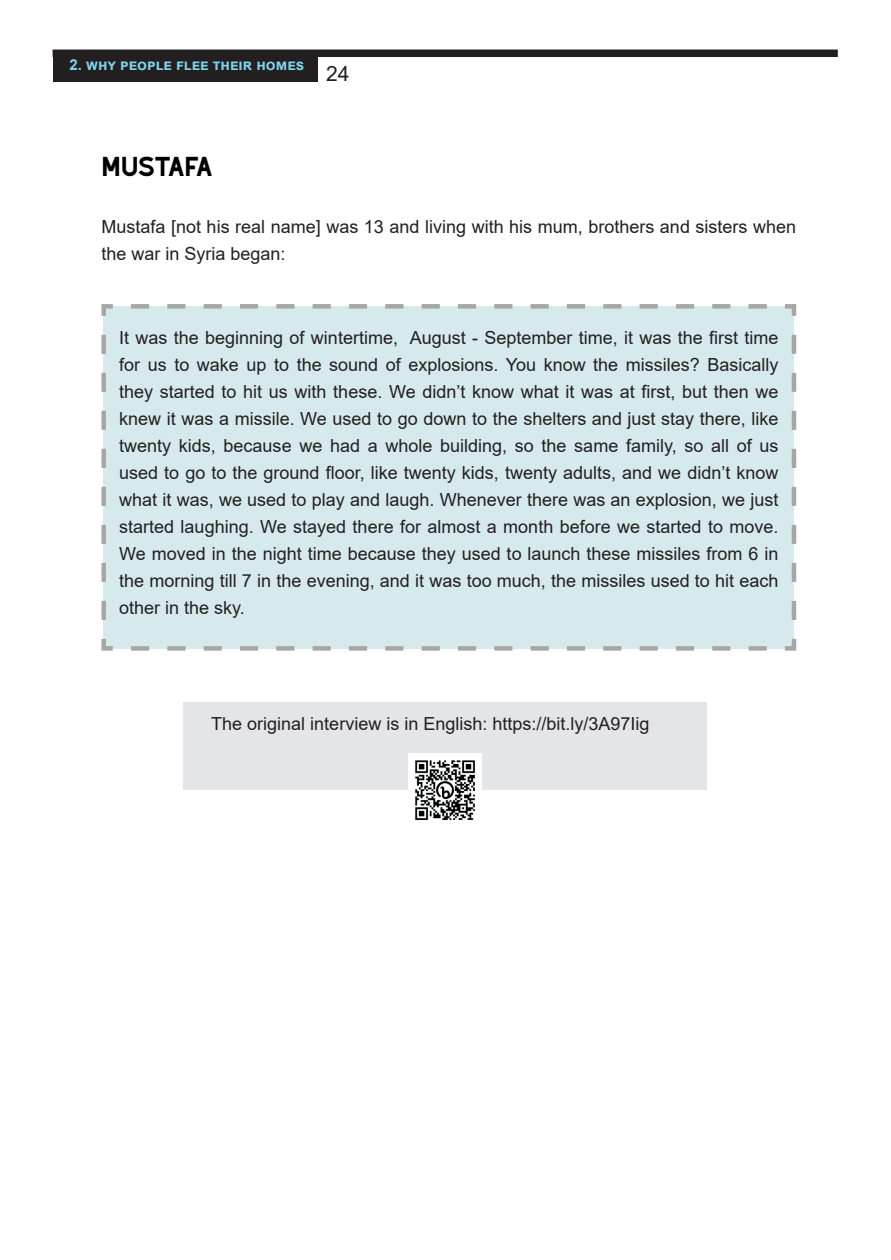
<style>
.page{position:relative;width:891px;height:1260px;background:#fff}
.page>*{position:absolute;margin:0;border:0;box-sizing:border-box;transform-origin:0 0}
.t1{font:24px "Alyssum Sans";letter-spacing:-.07em;color:#000001}
.t2{font:21px "Arial";color:#231f20}
.t3{font:18px/27px "Arial";color:#231f20}
.t4{font:700 15px "Arial";color:#7fd3ed}
</style>
<div class="page">
<div style="left:53px;top:49px;width:784px;height:8px;background:#231f20"></div>
<div style="left:53px;top:50px;width:264px;height:31px;background:#231f20"></div>
<div style="left:101px;top:304px;width:696px;height:347px;background:#d6eaed"></div>
<div style="left:183px;top:702px;width:524px;height:88px;background:#e3e5e8"></div>
<img style="left:409px;top:753px;width:72px;height:67px">
<p class="t4" style="left:70px;top:55px;width:236px">2. why people flee their homes</p>
<p class="t2" style="left:326px;top:59px;width:25px">24</p>
<h1 class="t1" style="left:101px;top:151px;width:114px">MUSTAFA</h1>
<p class="t3" style="left:101px;top:213px;width:696px">Mustafa [not his real name] was 13 and living with his mum, brothers and sisters when the war in Syria began:</p>
<p class="t3" style="left:119px;top:324px;width:661px;text-align:justify">It was the beginning of wintertime, August - September time, it was the first time for us to wake up to the sound of explosions. You know the missiles? Basically they started to hit us with these. We didn’t know what it was at first, but then we knew it was a missile. We used to go down to the shelters and just stay there, like twenty kids, because we had a whole building, so the same family, so all of us used to go to the ground floor, like twenty kids, twenty adults, and we didn’t know what it was, we used to play and laugh. Whenever there was an explosion, we just started laughing. We stayed there for almost a month before we started to move.<br>We moved in the night time because they used to launch these missiles from 6 in the morning till 7 in the evening, and it was too much, the missiles used to hit each other in the sky.</p>
<p class="t3" style="left:211px;top:710px;width:440px">The original interview is in English: https://bit.ly/3A97Iig</p>
</div>
